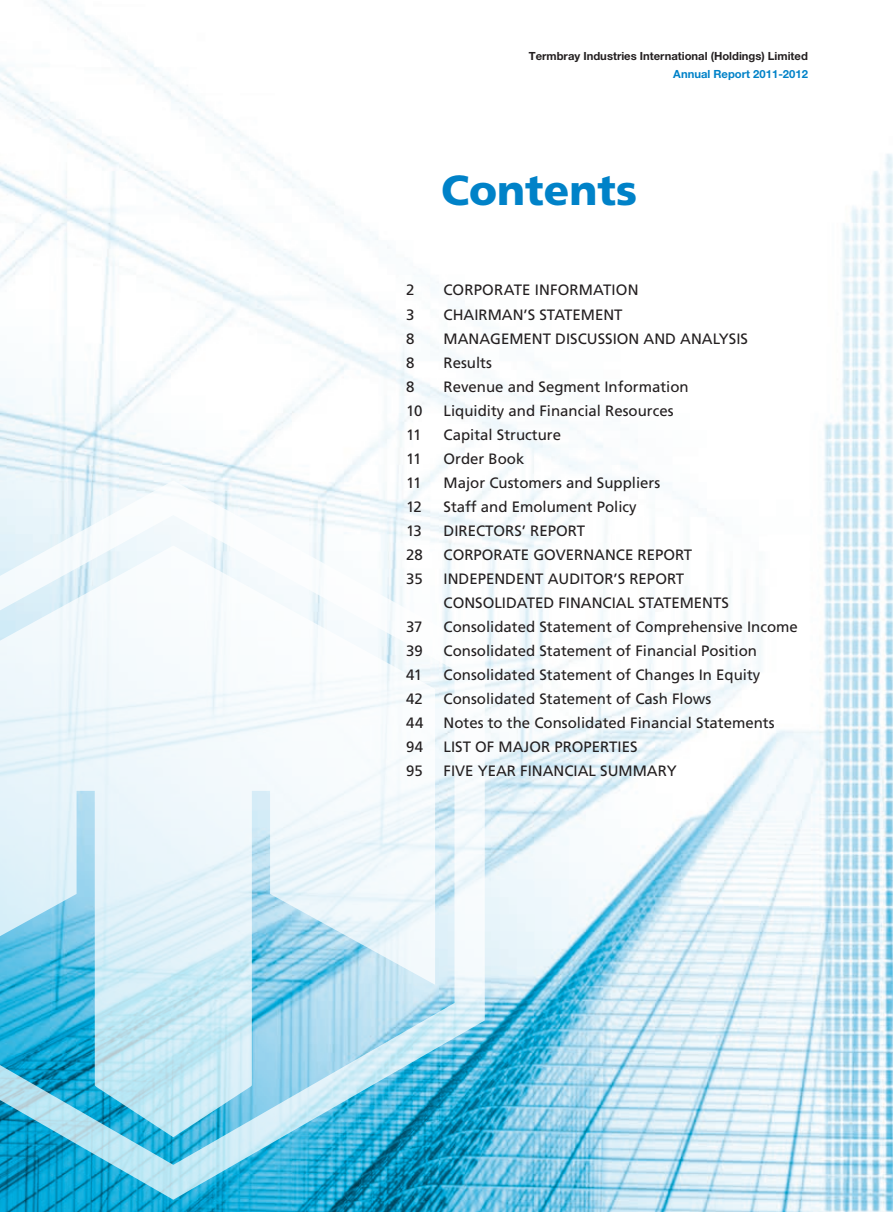
<style>
.page{position:relative;width:893px;height:1212px;background:#fff}
.page>*{position:absolute;margin:0;border:0;box-sizing:border-box;transform-origin:0 0}
.t1{font:900 42px "Frutiger LT Std";color:#0082c8}
.t2{font:15px/24px "Frutiger LT Std";color:#231f20}
.t3{font:700 11.25px "Helvetica Neue LT Std";color:#231f20}
.t4{font:700 11.25px "Helvetica Neue LT Std";color:#0082c8}
</style>
<div class="page">
<img style="left:0;top:0;width:893px;height:1212px">
<div style="left:525px;top:48px;width:368px;height:43px;background:#fff"></div>
<svg style="left:0;top:480px;width:485px;height:720px"></svg>
<p class="t3" style="left:529px;top:49px;width:281px">Termbray Industries International (Holdings) Limited</p>
<p class="t4" style="left:673px;top:67px;width:136px">Annual Report 2011-2012</p>
<h1 class="t1" style="left:441px;top:165px;width:198px">Contents</h1>
<p class="t2" style="left:406px;top:278px;width:10px">2</p>
<p class="t2" style="left:444px;top:278px;width:196px">CORPORATE INFORMATION</p>
<p class="t2" style="left:406px;top:302px;width:10px">3</p>
<p class="t2" style="left:444px;top:302px;width:180px">CHAIRMAN’S STATEMENT</p>
<p class="t2" style="left:406px;top:326px;width:10px">8</p>
<p class="t2" style="left:444px;top:326px;width:306px">MANAGEMENT DISCUSSION AND ANALYSIS</p>
<p class="t2" style="left:406px;top:350px;width:10px">8</p>
<p class="t2" style="left:444px;top:350px;width:50px">Results</p>
<p class="t2" style="left:406px;top:374px;width:10px">8</p>
<p class="t2" style="left:444px;top:374px;width:247px">Revenue and Segment Information</p>
<p class="t2" style="left:406px;top:398px;width:18px">10</p>
<p class="t2" style="left:444px;top:398px;width:232px">Liquidity and Financial Resources</p>
<p class="t2" style="left:406px;top:422px;width:17px">11</p>
<p class="t2" style="left:444px;top:422px;width:119px">Capital Structure</p>
<p class="t2" style="left:406px;top:446px;width:17px">11</p>
<p class="t2" style="left:444px;top:446px;width:82px">Order Book</p>
<p class="t2" style="left:406px;top:470px;width:17px">11</p>
<p class="t2" style="left:444px;top:470px;width:218px">Major Customers and Suppliers</p>
<p class="t2" style="left:406px;top:494px;width:17px">12</p>
<p class="t2" style="left:444px;top:494px;width:195px">Staff and Emolument Policy</p>
<p class="t2" style="left:406px;top:518px;width:17px">13</p>
<p class="t2" style="left:444px;top:518px;width:143px">DIRECTORS’ REPORT</p>
<p class="t2" style="left:406px;top:542px;width:18px">28</p>
<p class="t2" style="left:444px;top:542px;width:250px">CORPORATE GOVERNANCE REPORT</p>
<p class="t2" style="left:406px;top:566px;width:18px">35</p>
<p class="t2" style="left:444px;top:566px;width:242px">INDEPENDENT AUDITOR’S REPORT<br>Consolidated</p>
<p class="t2" style="left:558px;top:590px;width:17px">Financial</p>
<p class="t2" style="left:638px;top:590px;width:18px">Statements</p>
<p class="t2" style="left:406px;top:614px;width:18px">37</p>
<p class="t2" style="left:444px;top:614px;width:356px">Consolidated Statement of Comprehensive Income</p>
<p class="t2" style="left:406px;top:638px;width:18px">39</p>
<p class="t2" style="left:444px;top:638px;width:315px">Consolidated Statement of Financial Position</p>
<p class="t2" style="left:406px;top:662px;width:17px">41</p>
<p class="t2" style="left:444px;top:662px;width:318px">Consolidated Statement of Changes In Equity</p>
<p class="t2" style="left:406px;top:686px;width:18px">42</p>
<p class="t2" style="left:444px;top:686px;width:269px">Consolidated Statement of Cash Flows</p>
<p class="t2" style="left:406px;top:710px;width:19px">44</p>
<p class="t2" style="left:444px;top:710px;width:332px">Notes to the Consolidated Financial Statements</p>
<p class="t2" style="left:406px;top:734px;width:18px">94</p>
<p class="t2" style="left:444px;top:734px;width:195px">LIST OF MAJOR PROPERTIES</p>
<p class="t2" style="left:406px;top:758px;width:18px">95</p>
<p class="t2" style="left:444px;top:758px;width:235px">FIVE YEAR FINANCIAL SUMMARY</p>
</div>
